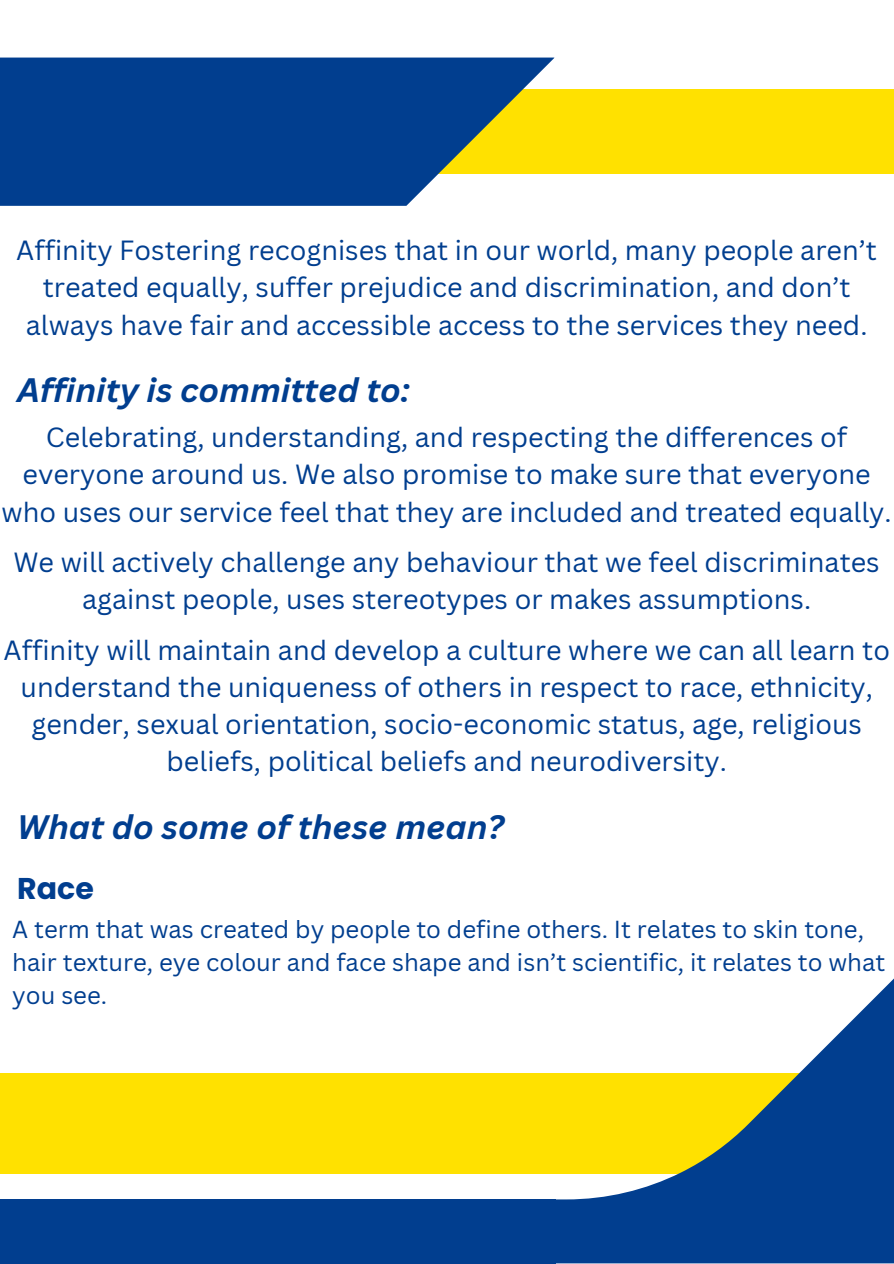
<style>
.page{position:relative;width:894px;height:1264px;background:#fff}
.page>*{position:absolute;margin:0;border:0;box-sizing:border-box;transform-origin:0 0}
.t1{font:italic 700 33px "Canva Sans";color:#013e8f}
.t2{font:700 30px "Poppins";color:#013e8f}
.t3{font:27px/37.2px "Canva Sans";color:#013e8f;text-align:center}
.t4{font:24px/32.7px "Canva Sans";color:#013e8f}
</style>
<div class="page">
<div style="left:278px;top:89px;width:615px;height:85px;background:#ffe100"></div>
<svg style="left:0;top:58px;width:554px;height:148px;fill:#013e8f"></svg>
<div style="left:0;top:1073px;width:850px;height:100px;background:#ffe100"></div>
<svg style="left:357px;top:979px;width:536px;height:284px"></svg>
<div style="left:0;top:1199px;width:555px;height:64px;background:#013e8f"></div>
<p class="t3" style="left:16px;top:231px;width:861px">Affinity Fostering recognises that in our world, many people aren’t treated equally, suffer prejudice and discrimination, and don’t always have fair and accessible access to the services they need.</p>
<h2 class="t1" style="left:17px;top:366px;width:394px">Affinity is committed to:</h2>
<h1 class="t3" style="left:1px;top:418px;width:891px">Celebrating, understanding, and respecting the differences of everyone around us. We also promise to make sure that everyone who uses our service feel that they are included and treated equally.</h1>
<h2 class="t3" style="left:13px;top:543px;width:867px">We will actively challenge any behaviour that we feel discriminates against people, uses stereotypes or makes assumptions.</h2>
<h2 class="t3" style="left:4px;top:631px;width:887px">Affinity will maintain and develop a culture where we can all learn to understand the uniqueness of others in respect to race, ethnicity, gender, sexual orientation, socio-economic status, age, religious beliefs, political beliefs and neurodiversity.</h2>
<h2 class="t1" style="left:17px;top:803px;width:488px">What do some of these mean?</h2>
<p class="t2" style="left:17px;top:867px;width:78px">Race</p>
<h1 class="t4" style="left:12px;top:912px;width:874px">A term that was created by people to define others. It relates to skin tone, hair texture, eye colour and face shape and isn’t scientific, it relates to what you see.</h1>
</div>
